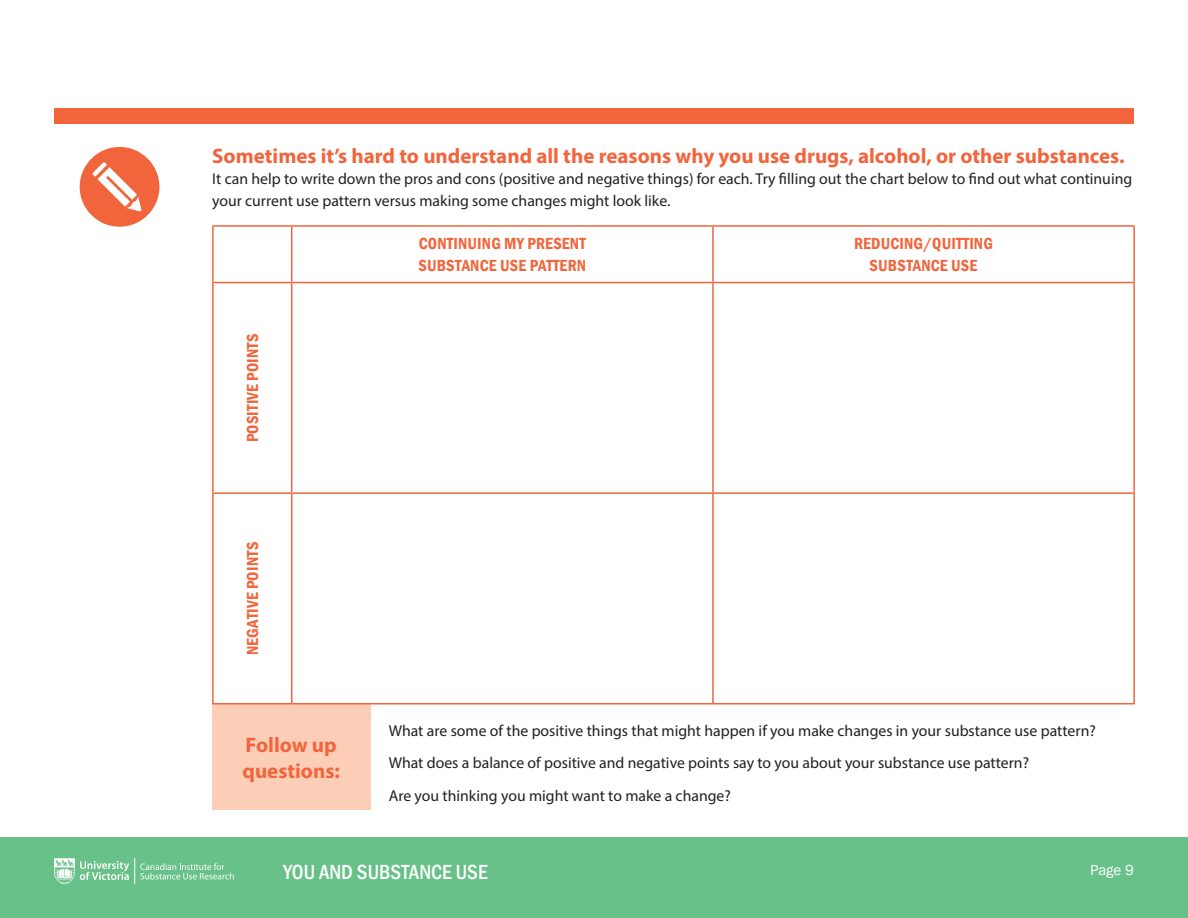
<style>
.page{position:relative;width:1188px;height:918px;background:#fff}
.page>*{position:absolute;margin:0;border:0;box-sizing:border-box;transform-origin:0 0}
.EXERCISES_-_intro_se{font:700 21px/25.5px "Myriad Pro";color:#f2653c}
.t1{font:500 condensed 21px "Franklin Gothic";color:#fff}
.BODY_TEXT{font:600 condensed 16.5px/21.8px "Franklin Gothic";letter-spacing:.01em;color:#f2653c}
.BODY_TEXT-2{font:15.75px/21.8px "Myriad Pro";color:#231f20}
.t2{font:15px "Franklin Gothic";color:#fff}
</style>
<div class="page">
<div style="left:80px;top:147px;width:79px;height:80px;background:#f2653c;border-radius:50%"></div>
<svg style="left:92px;top:162px;width:50px;height:49px"></svg>
<div style="left:54px;top:109px;width:1080px;height:15px;background:#f2653c"></div>
<div style="left:0;top:837px;width:1188px;height:81px;background:#68c188"></div>
<svg style="left:54px;top:858px;width:180px;height:26px"></svg>
<div style="left:212px;top:704px;width:158px;height:106px;background:#fcceb7"></div>
<hr style="left:212px;top:225px;width:80px;height:2px;background:#f2653c">
<hr style="left:212px;top:227px;width:2px;height:55px;background:#f2653c">
<hr style="left:292px;top:225px;width:421px;height:2px;background:#f2653c">
<hr style="left:291px;top:227px;width:1px;height:55px;background:#f2653c">
<hr style="left:713px;top:225px;width:422px;height:2px;background:#f2653c">
<hr style="left:712px;top:227px;width:2px;height:55px;background:#f2653c">
<hr style="left:1133px;top:227px;width:2px;height:55px;background:#f2653c">
<hr style="left:212px;top:282px;width:80px;height:1px;background:#f2653c">
<hr style="left:212px;top:283px;width:2px;height:209px;background:#f2653c">
<hr style="left:292px;top:282px;width:421px;height:1px;background:#f2653c">
<hr style="left:291px;top:283px;width:1px;height:209px;background:#f2653c">
<hr style="left:713px;top:282px;width:422px;height:1px;background:#f2653c">
<hr style="left:712px;top:283px;width:2px;height:209px;background:#f2653c">
<hr style="left:1133px;top:283px;width:2px;height:209px;background:#f2653c">
<hr style="left:212px;top:492px;width:80px;height:2px;background:#f2653c">
<hr style="left:212px;top:494px;width:2px;height:209px;background:#f2653c">
<hr style="left:292px;top:492px;width:421px;height:2px;background:#f2653c">
<hr style="left:291px;top:494px;width:1px;height:209px;background:#f2653c">
<hr style="left:713px;top:492px;width:422px;height:2px;background:#f2653c">
<hr style="left:712px;top:494px;width:2px;height:209px;background:#f2653c">
<hr style="left:1133px;top:494px;width:2px;height:209px;background:#f2653c">
<hr style="left:212px;top:703px;width:80px;height:1px;background:#f2653c">
<hr style="left:292px;top:703px;width:421px;height:1px;background:#f2653c">
<hr style="left:713px;top:703px;width:422px;height:1px;background:#f2653c">
<p class="EXERCISES_-_intro_se" style="left:212px;top:142px;width:914px">Sometimes it’s hard to understand all the reasons why you use drugs, alcohol, or other substances.</p>
<p class="BODY_TEXT-2" style="left:212px;top:168px;width:922px">It can help to write down the pros and cons (positive and negative things) for each. Try filling out the chart below to find out what continuing your current use pattern versus making some changes might look like.</p>
<p class="BODY_TEXT" style="left:241px;top:442px;width:111px;rotate:-90deg">POSITIVE POINTS</p>
<p class="BODY_TEXT" style="left:241px;top:655px;width:115px;rotate:-90deg">NEGATIVE POINTS</p>
<p class="EXERCISES_-_intro_se" style="left:243px;top:732px;width:99px">Follow up questions:</p>
<p class="BODY_TEXT" style="left:419px;top:233px;width:169px">CONTINUING MY PRESENT<br>SUBSTANCE USE PATTERN</p>
<p class="BODY_TEXT" style="left:854px;top:233px;width:140px;text-align:center">REDUCING/QUITTING<br>SUBSTANCE USE</p>
<p class="BODY_TEXT-2" style="left:389px;top:719px;width:709px">What are some of the positive things that might happen if you make changes in your substance use pattern?</p>
<p class="BODY_TEXT-2" style="left:389px;top:752px;width:642px">What does a balance of positive and negative points say to you about your substance use pattern?</p>
<p class="BODY_TEXT-2" style="left:389px;top:785px;width:344px">Are you thinking you might want to make a change?</p>
<h1 class="t1" style="left:284px;top:858px;width:206px">YOU AND SUBSTANCE USE</h1>
<p class="t2" style="left:1090px;top:860px;width:45px">Page 9</p>
</div>
